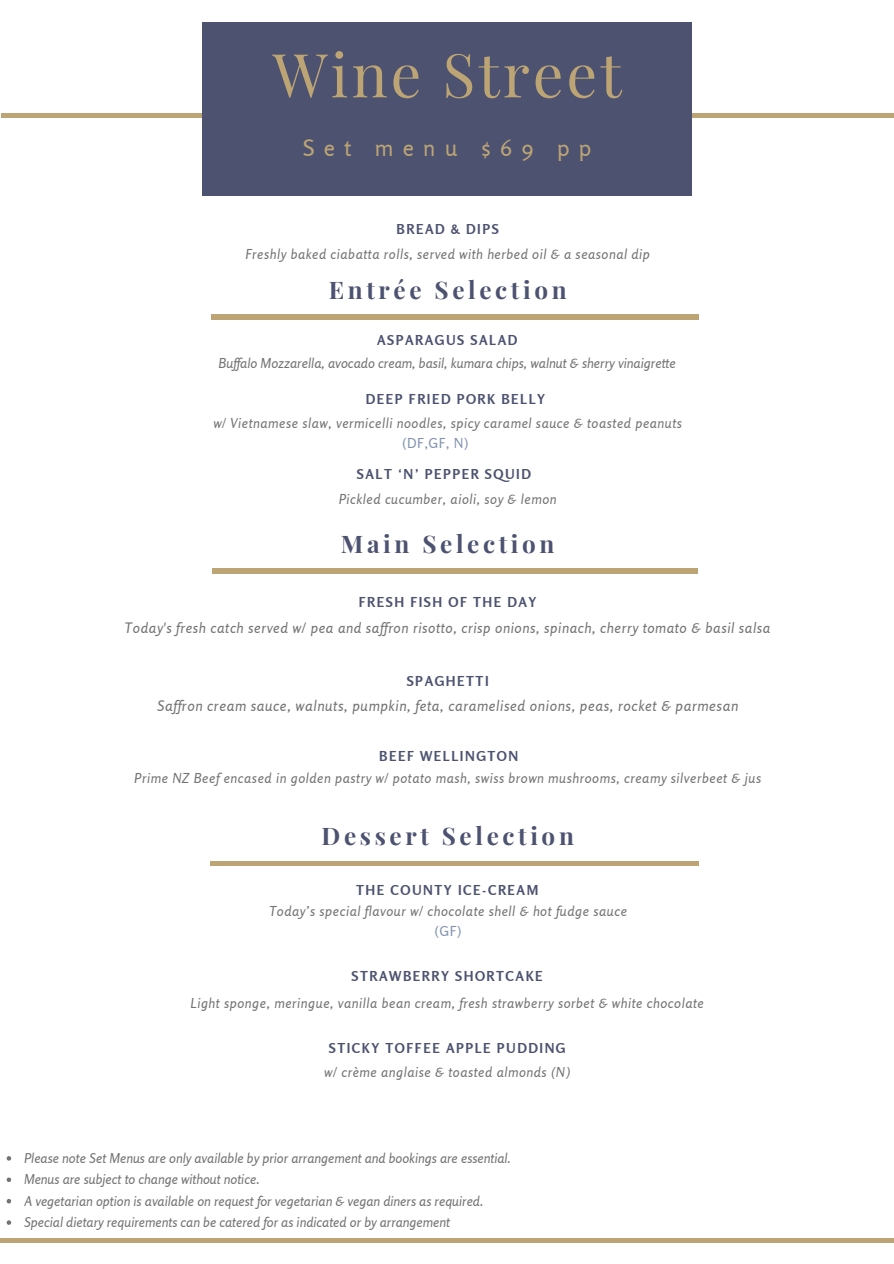
<style>
.page{position:relative;width:894px;height:1264px;background:#fff}
.page>*{position:absolute;margin:0;border:0;box-sizing:border-box;transform-origin:0 0}
.t1{font:60.6px "Playfair Display";letter-spacing:.05em;color:#bca474}
.t2{font:700 24.3px "Playfair Display";letter-spacing:.15em;color:#4c5270}
.t3{font:22.65px "Rosario";letter-spacing:.4em;color:#bca474}
.t4{font:italic 14.7px "Rosario";letter-spacing:.04em;color:#737373}
.t5{font:italic 14.4px "Rosario";letter-spacing:.04em;color:#737373}
.t6{font:italic 13.65px "Rosario";letter-spacing:.04em;color:#737373}
.t7{font:700 13.65px "Rosario";letter-spacing:.11em;color:#4c5270}
.t8{font:italic 13.65px "Rosario";color:#737373}
.t9{font:13.65px "Rosario";color:#8293b0}
.t10{font:italic 13.5px "Rosario";color:#737373}
</style>
<div class="page">
<hr style="left:1px;top:114px;width:892px;height:3px;background:#bca474">
<div style="left:202px;top:22px;width:489px;height:174px;background:#4c5270"></div>
<hr style="left:0;top:1238px;width:893px;height:3px;background:#bca474">
<hr style="left:210px;top:861px;width:488px;height:4px;background:#bca474">
<div style="left:211px;top:314px;width:487px;height:5px;background:#bca474"></div>
<hr style="left:212px;top:569px;width:485px;height:4px;background:#bca474">
<svg style="left:7px;top:1156px;width:4px;height:4px"></svg>
<svg style="left:7px;top:1177px;width:4px;height:4px"></svg>
<svg style="left:7px;top:1199px;width:4px;height:4px"></svg>
<svg style="left:7px;top:1220px;width:4px;height:4px"></svg>
<p class="t1" style="left:272px;top:32px;width:350px">Wine Street</p>
<p class="t3" style="left:303px;top:133px;width:290px">Set menu $69 pp</p>
<p class="t7" style="left:396px;top:221px;width:104px">BREAD &amp; DIPS</p>
<p class="t6" style="left:245px;top:245px;width:406px">Freshly baked ciabatta rolls, served with herbed oil &amp; a seasonal dip</p>
<p class="t2" style="left:329px;top:272px;width:239px">Entrée Selection</p>
<p class="t7" style="left:377px;top:331px;width:142px">ASPARAGUS SALAD</p>
<p class="t8" style="left:218px;top:355px;width:459px">Buf alo Mozzarella, avocado cream, basil, kumara chips, walnut &amp; sherry vinaigrette</p>
<p class="t7" style="left:366px;top:390px;width:181px">DEEP FRIED PORK BELLY</p>
<p class="t9" style="left:402px;top:434px;width:67px">(DF,GF, N)</p>
<p class="t6" style="left:213px;top:415px;width:470px">w/ Vietnamese slaw, vermicelli noodles, spicy caramel sauce &amp; toasted peanuts</p>
<p class="t7" style="left:357px;top:466px;width:175px">SALT ‘N’ PEPPER SQUID</p>
<p class="t6" style="left:338px;top:490px;width:219px">Pickled cucumber, aioli, soy &amp; lemon</p>
<p class="t2" style="left:341px;top:526px;width:215px">Main Selection</p>
<p class="t7" style="left:359px;top:594px;width:179px">FRESH FISH OF THE DAY</p>
<p class="t5" style="left:125px;top:618px;width:646px">Today's fresh catch served w/ pea and saf ron risotto, crisp onions, spinach, cherry tomato &amp; basil salsa</p>
<p class="t7" style="left:406px;top:672px;width:83px">SPAGHETTI</p>
<p class="t4" style="left:157px;top:696px;width:582px">Saf ron cream sauce, walnuts, pumpkin, feta, caramelised onions, peas, rocket &amp; parmesan</p>
<p class="t7" style="left:379px;top:747px;width:141px">BEEF WELLINGTON</p>
<p class="t6" style="left:134px;top:769px;width:628px">Prime NZ Beef encased in golden pastry w/ potato mash, swiss brown mushrooms, creamy silverbeet &amp; jus</p>
<p class="t2" style="left:321px;top:818px;width:254px">Dessert Selection</p>
<p class="t7" style="left:356px;top:881px;width:183px">THE COUNTY ICE-CREAM</p>
<p class="t9" style="left:435px;top:923px;width:28px">(GF)</p>
<p class="t6" style="left:269px;top:902px;width:359px">Today’s special flavour w/ chocolate shell &amp; hot fudge sauce</p>
<p class="t7" style="left:351px;top:968px;width:192px">STRAWBERRY SHORTCAKE</p>
<p class="t6" style="left:190px;top:994px;width:515px">Light sponge, meringue, vanilla bean cream, fresh strawberry sorbet &amp; white chocolate</p>
<p class="t7" style="left:329px;top:1039px;width:238px">STICKY TOFFEE APPLE PUDDING</p>
<p class="t6" style="left:324px;top:1063px;width:247px">w/ crème anglaise &amp; toasted almonds (N)</p>
<p class="t10" style="left:24px;top:1149px;width:488px">Please note Set Menus are only available by prior arrangement and bookings are essential.</p>
<p class="t10" style="left:24px;top:1171px;width:237px">Menus are subject to change without notice.</p>
<p class="t10" style="left:24px;top:1192px;width:461px">A vegetarian option is available on request for vegetarian &amp; vegan diners as required.</p>
<p class="t10" style="left:24px;top:1213px;width:427px">Special dietary requirements can be catered for as indicated or by arrangement</p>
</div>
